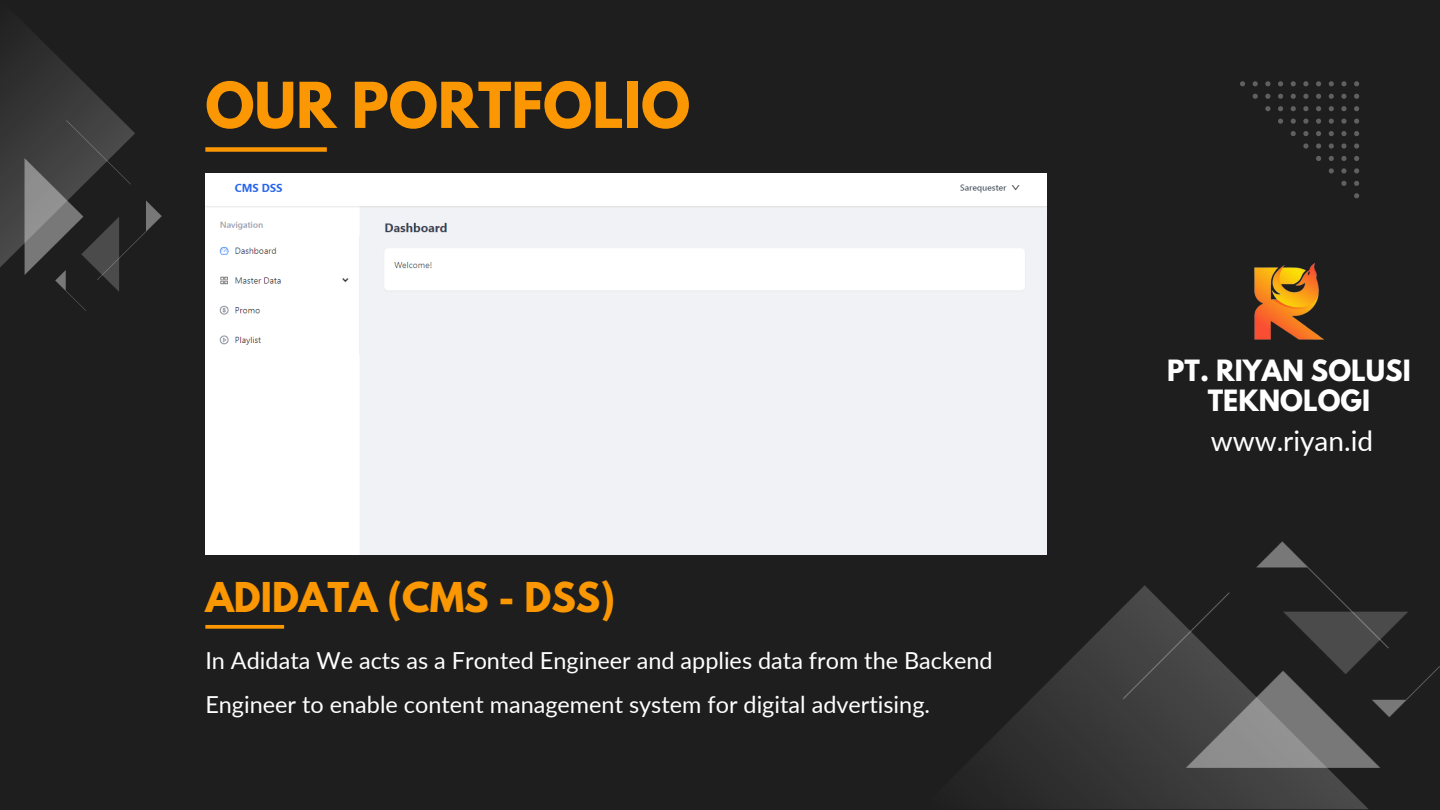
<style>
.page{position:relative;width:1440px;height:810px;background:#1e1e1e}
.page>*{position:absolute;margin:0;border:0;box-sizing:border-box;transform-origin:0 0}
.t1{font:700 56px "League Spartan";color:#fa9702}
.t2{font:700 36.4px "League Spartan";color:#fa9702}
.t3{font:28px "Lato";color:#fff}
.t4{font:700 26px/29.2px "League Spartan";color:#fff;text-align:center}
.t5{font:23.4px/44.3px "Lato";color:#fff}
</style>
<div class="page">
<img style="left:923px;top:541px;width:517px;height:269px">
<img style="left:0;top:33px;width:162px;height:278px">
<svg style="left:1354px;top:193px;width:5px;height:5px"></svg>
<svg style="left:1354px;top:181px;width:5px;height:5px"></svg>
<svg style="left:1341px;top:181px;width:6px;height:5px"></svg>
<svg style="left:1354px;top:168px;width:5px;height:5px"></svg>
<svg style="left:1341px;top:168px;width:6px;height:5px"></svg>
<svg style="left:1329px;top:168px;width:5px;height:5px"></svg>
<svg style="left:1354px;top:156px;width:5px;height:5px"></svg>
<svg style="left:1341px;top:156px;width:6px;height:5px"></svg>
<svg style="left:1329px;top:156px;width:5px;height:5px"></svg>
<svg style="left:1316px;top:156px;width:5px;height:5px"></svg>
<svg style="left:1354px;top:143px;width:5px;height:6px"></svg>
<svg style="left:1341px;top:143px;width:6px;height:6px"></svg>
<svg style="left:1329px;top:143px;width:5px;height:6px"></svg>
<svg style="left:1316px;top:143px;width:5px;height:6px"></svg>
<svg style="left:1303px;top:143px;width:5px;height:6px"></svg>
<svg style="left:1354px;top:131px;width:5px;height:5px"></svg>
<svg style="left:1341px;top:131px;width:6px;height:5px"></svg>
<svg style="left:1329px;top:131px;width:5px;height:5px"></svg>
<svg style="left:1316px;top:131px;width:5px;height:5px"></svg>
<svg style="left:1303px;top:131px;width:5px;height:5px"></svg>
<svg style="left:1291px;top:131px;width:5px;height:5px"></svg>
<svg style="left:1354px;top:119px;width:5px;height:5px"></svg>
<svg style="left:1341px;top:119px;width:6px;height:5px"></svg>
<svg style="left:1329px;top:119px;width:5px;height:5px"></svg>
<svg style="left:1316px;top:119px;width:5px;height:5px"></svg>
<svg style="left:1303px;top:119px;width:5px;height:5px"></svg>
<svg style="left:1291px;top:119px;width:5px;height:5px"></svg>
<svg style="left:1278px;top:119px;width:5px;height:5px"></svg>
<svg style="left:1354px;top:106px;width:5px;height:5px"></svg>
<svg style="left:1341px;top:106px;width:6px;height:5px"></svg>
<svg style="left:1329px;top:106px;width:5px;height:5px"></svg>
<svg style="left:1316px;top:106px;width:5px;height:5px"></svg>
<svg style="left:1303px;top:106px;width:5px;height:5px"></svg>
<svg style="left:1291px;top:106px;width:5px;height:5px"></svg>
<svg style="left:1278px;top:106px;width:5px;height:5px"></svg>
<svg style="left:1265px;top:106px;width:5px;height:5px"></svg>
<svg style="left:1354px;top:94px;width:5px;height:5px"></svg>
<svg style="left:1341px;top:94px;width:6px;height:5px"></svg>
<svg style="left:1329px;top:94px;width:5px;height:5px"></svg>
<svg style="left:1316px;top:94px;width:5px;height:5px"></svg>
<svg style="left:1303px;top:94px;width:5px;height:5px"></svg>
<svg style="left:1291px;top:94px;width:5px;height:5px"></svg>
<svg style="left:1278px;top:94px;width:5px;height:5px"></svg>
<svg style="left:1265px;top:94px;width:5px;height:5px"></svg>
<svg style="left:1253px;top:94px;width:5px;height:5px"></svg>
<svg style="left:1354px;top:81px;width:5px;height:5px"></svg>
<svg style="left:1341px;top:81px;width:6px;height:5px"></svg>
<svg style="left:1329px;top:81px;width:5px;height:5px"></svg>
<svg style="left:1316px;top:81px;width:5px;height:5px"></svg>
<svg style="left:1303px;top:81px;width:5px;height:5px"></svg>
<svg style="left:1291px;top:81px;width:5px;height:5px"></svg>
<svg style="left:1278px;top:81px;width:5px;height:5px"></svg>
<svg style="left:1265px;top:81px;width:5px;height:5px"></svg>
<svg style="left:1253px;top:81px;width:5px;height:5px"></svg>
<svg style="left:1240px;top:81px;width:5px;height:5px"></svg>
<img style="left:205px;top:173px;width:842px;height:381px">
<svg style="left:205px;top:625px;width:79px;height:4px"></svg>
<div style="left:205px;top:147px;width:122px;height:5px;background:#fa9702"></div>
<img style="left:1254px;top:264px;width:70px;height:75px">
<h1 class="t1" style="left:205px;top:78px;width:486px">OUR PORTFOLIO</h1>
<h2 class="t2" style="left:205px;top:580px;width:411px">ADIDATA (CMS - DSS)</h2>
<p class="t5" style="left:205px;top:638px;width:789px">In Adidata We acts as a Fronted Engineer and applies data from the Backend<br>Engineer to enable content management system for digital advertising.</p>
<p class="t4" style="left:1167px;top:360px;width:245px">PT. RIYAN SOLUSI<br>TEKNOLOGI</p>
<p class="t3" style="left:1211px;top:424px;width:164px">www.riyan.id</p>
</div>
